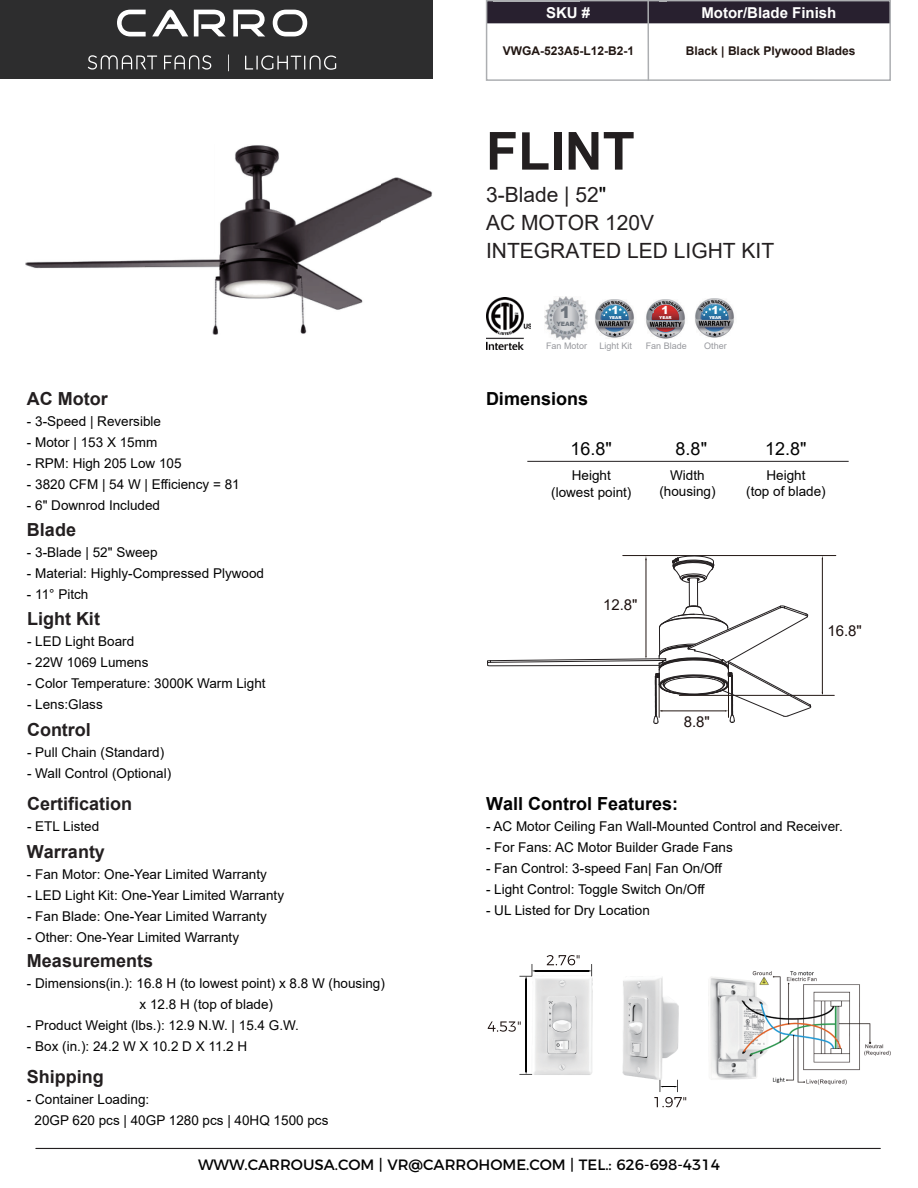
<style>
.page{position:relative;width:918px;height:1188px;background:#fff}
.page>*{position:absolute;margin:0;border:0;box-sizing:border-box;transform-origin:0 0}
.t1{font:700 52.5px "Arial";color:#231f20}
.t2{font:21px/28px "Arial";color:#231f20}
.t3{font:700 18px "Arial";color:#231f20}
.t4{font:700 18px "Arial";color:#030303}
.t5{font:18px "Arial";color:#030303}
.t6{font:900 16.05px "Arial";color:#6c737b}
.t7{font:15px "Montserrat";color:#030303}
.t8{font:700 15px "Arial";color:#fff}
.t9{font:15px "Arial";color:#1c110f}
.t10{font:13.5px/16.2px "Arial";color:#030303;text-align:center}
.t11{font:700 12px "Arial";color:#221713}
.t12{font:900 10.95px "Arial";color:#fff}
.t13{font:9px "Arial";color:#98999e}
.t14{font:900 6px "Arial";color:#6c737b}
.t15{font:900 4.05px "Arial";color:#fff}
.s1{color:#030303}
</style>
<div class="page">
<div style="left:0;top:0;width:432px;height:78px;background:#2d2d2e"></div>
<div style="left:488px;top:2px;width:401px;height:21px;background:#28202f"></div>
<svg style="left:117px;top:10px;width:29px;height:26px"></svg>
<svg style="left:152px;top:10px;width:36px;height:26px"></svg>
<svg style="left:194px;top:10px;width:32px;height:26px"></svg>
<svg style="left:233px;top:10px;width:32px;height:26px"></svg>
<svg style="left:273px;top:10px;width:34px;height:26px"></svg>
<svg style="left:88px;top:55px;width:69px;height:15px"></svg>
<svg style="left:164px;top:55px;width:47px;height:15px"></svg>
<svg style="left:245px;top:55px;width:91px;height:15px"></svg>
<svg style="left:228px;top:54px;width:1px;height:17px"></svg>
<hr style="left:36px;top:1148px;width:844px;height:1px;background:#231f20">
<hr style="left:822px;top:558px;width:1px;height:136px;background:#221713">
<hr style="left:623px;top:555px;width:213px;height:1px;background:#221713">
<hr style="left:679px;top:695px;width:155px;height:1px;background:#221713">
<img style="left:488px;top:1021px;width:25px;height:11px">
<img style="left:546px;top:955px;width:141px;height:153px">
<img style="left:654px;top:1106px;width:32px;height:1px">
<img style="left:547px;top:955px;width:32px;height:9px">
<svg style="left:513px;top:964px;width:79px;height:111px"></svg>
<img style="left:654px;top:1097px;width:32px;height:9px">
<svg style="left:660px;top:1080px;width:18px;height:12px"></svg>
<svg style="left:486px;top:349px;width:38px;height:1px"></svg>
<img style="left:595px;top:299px;width:39px;height:39px">
<img style="left:646px;top:299px;width:39px;height:40px">
<img style="left:544px;top:297px;width:43px;height:43px">
<svg style="left:553px;top:305px;width:26px;height:26px"></svg>
<img style="left:695px;top:298px;width:39px;height:40px">
<svg style="left:656px;top:328px;width:19px;height:4px"></svg>
<img style="left:486px;top:298px;width:45px;height:51px">
<div style="left:486px;top:0;width:405px;height:81px;border:1px solid #acaeb1"></div>
<hr style="left:647px;top:1px;width:2px;height:80px;background:#acaeb1">
<hr style="left:527px;top:461px;width:322px;height:1px;background:#231f20">
<img style="left:708px;top:971px;width:183px;height:114px">
<img style="left:26px;top:145px;width:406px;height:189px">
<svg style="left:487px;top:555px;width:324px;height:169px"></svg>
<svg style="left:599px;top:305px;width:30px;height:15px"></svg>
<svg style="left:649px;top:305px;width:30px;height:15px"></svg>
<svg style="left:699px;top:305px;width:30px;height:15px"></svg>
<p class="t8" style="left:546px;top:2px;width:46px">SKU #</p>
<p class="t8" style="left:701px;top:2px;width:137px">Motor/Blade Finish</p>
<p class="t11" style="left:503px;top:43px;width:133px">VWGA-523A5-L12-B2-1</p>
<p class="t11" style="left:686px;top:43px;width:171px">Black | Black Plywood Blades</p>
<h1 class="t1" style="left:486px;top:114px;width:150px">FLINT</h1>
<h2 class="t2" style="left:486px;top:180px;width:290px">3-Blade | 52<span class="s1">"<br></span>AC MOTOR 120V<br>INTEGRATED LED LIGHT KIT</h2>
<h3 class="t3" style="left:27px;top:386px;width:82px">AC Motor</h3>
<p class="t10" style="left:27px;top:414px;width:136px">- 3-Speed | Reversible</p>
<p class="t10" style="left:27px;top:435px;width:132px">- Motor | 153 X 15mm</p>
<p class="t10" style="left:27px;top:456px;width:156px">- RPM: High 205 Low 105</p>
<p class="t10" style="left:27px;top:477px;width:214px">- 3820 CFM | 54 W | Efficiency = 81</p>
<p class="t10" style="left:27px;top:498px;width:135px">- 6" Downrod Included</p>
<h3 class="t3" style="left:27px;top:517px;width:51px">Blade</h3>
<p class="t10" style="left:27px;top:544px;width:132px">- 3-Blade | 52" Sweep</p>
<p class="t10" style="left:27px;top:565px;width:239px">- Material: Highly-Compressed Plywood</p>
<p class="t10" style="left:27px;top:586px;width:63px">- 11° Pitch</p>
<h3 class="t3" style="left:27px;top:606px;width:74px">Light Kit</h3>
<p class="t10" style="left:27px;top:633px;width:109px">- LED Light Board</p>
<p class="t10" style="left:27px;top:654px;width:123px">- 22W 1069 Lumens</p>
<p class="t10" style="left:27px;top:675px;width:240px">- Color Temperature: 3000K Warm Light</p>
<p class="t10" style="left:27px;top:696px;width:77px">- Lens:Glass</p>
<h3 class="t3" style="left:27px;top:717px;width:65px">Control</h3>
<p class="t10" style="left:27px;top:744px;width:139px">- Pull Chain (Standard)</p>
<p class="t10" style="left:27px;top:765px;width:146px">- Wall Control (Optional)</p>
<h3 class="t3" style="left:27px;top:791px;width:107px">Certification</h3>
<p class="t10" style="left:27px;top:818px;width:74px">- ETL Listed</p>
<h3 class="t3" style="left:27px;top:839px;width:80px">Warranty</h3>
<p class="t10" style="left:27px;top:866px;width:241px">- Fan Motor: One-Year Limited Warranty</p>
<p class="t10" style="left:27px;top:887px;width:259px">- LED Light Kit: One-Year Limited Warranty</p>
<p class="t10" style="left:27px;top:908px;width:241px">- Fan Blade: One-Year Limited Warranty</p>
<p class="t10" style="left:27px;top:929px;width:214px">- Other: One-Year Limited Warranty</p>
<h3 class="t3" style="left:27px;top:948px;width:128px">Measurements</h3>
<p class="t10" style="left:27px;top:973px;width:359px;line-height:21px">- Dimensions(in.): 16.8 H (to lowest point) x 8.8 W (housing) x 12.8 H (top of blade)</p>
<p class="t10" style="left:27px;top:1017px;width:273px">- Product Weight (lbs.): 12.9 N.W. | 15.4 G.W.</p>
<p class="t10" style="left:27px;top:1039px;width:222px">- Box (in.): 24.2 W X 10.2 D X 11.2 H</p>
<h3 class="t3" style="left:27px;top:1064px;width:79px">Shipping</h3>
<p class="t10" style="left:34px;top:1089px;width:295px;line-height:21px;text-align:left;text-indent:-8px">- Container Loading:<br>20GP 620 pcs | 40GP 1280 pcs | 40HQ 1500 pcs</p>
<p class="t6" style="left:560px;top:301px;width:12px">1</p>
<p class="t14" style="left:556px;top:319px;width:20px">YEAR</p>
<p class="t12" style="left:611px;top:302px;width:9px">1</p>
<p class="t15" style="left:609px;top:315px;width:14px">YEAR</p>
<p class="t12" style="left:662px;top:302px;width:9px">1</p>
<p class="t15" style="left:659px;top:315px;width:14px">YEAR</p>
<p class="t12" style="left:711px;top:302px;width:9px">1</p>
<p class="t15" style="left:709px;top:314px;width:14px">YEAR</p>
<p class="t13" style="left:546px;top:340px;width:43px">Fan Motor</p>
<p class="t13" style="left:600px;top:340px;width:34px">Light Kit</p>
<p class="t13" style="left:646px;top:340px;width:43px">Fan Blade</p>
<p class="t13" style="left:704px;top:339px;width:24px">Other</p>
<h3 class="t4" style="left:486px;top:386px;width:104px">Dimensions</h3>
<h3 class="t5" style="left:571px;top:437px;width:43px">16.8"</h3>
<h3 class="t5" style="left:676px;top:437px;width:33px">8.8"</h3>
<h3 class="t5" style="left:765px;top:437px;width:43px">12.8"</h3>
<p class="t10" style="left:551px;top:467px;width:82px">Height (lowest point)</p>
<p class="t10" style="left:659px;top:467px;width:58px">Width (housing)</p>
<p class="t10" style="left:746px;top:467px;width:81px">Height<br>(top of blade)</p>
<p class="t9" style="left:603px;top:594px;width:36px">12.8"</p>
<p class="t9" style="left:684px;top:712px;width:28px">8.8"</p>
<p class="t9" style="left:827px;top:621px;width:36px">16.8"</p>
<h3 class="t4" style="left:486px;top:791px;width:194px">Wall Control Features:</h3>
<p class="t10" style="left:486px;top:818px;width:358px">- AC Motor Ceiling Fan Wall-Mounted Control and Receiver.</p>
<p class="t10" style="left:486px;top:839px;width:248px">- For Fans: AC Motor Builder Grade Fans</p>
<p class="t10" style="left:486px;top:860px;width:237px">- Fan Control: 3-speed Fan| Fan On/Off</p>
<p class="t10" style="left:486px;top:881px;width:220px">- Light Control: Toggle Switch On/Off</p>
<p class="t10" style="left:486px;top:902px;width:165px">- UL Listed for Dry Location</p>
<p class="t7" style="left:198px;top:1153px;width:523px">WWW.CARROUSA.COM | VR@CARROHOME.COM | TEL.: 626-698-4314</p>
</div>
